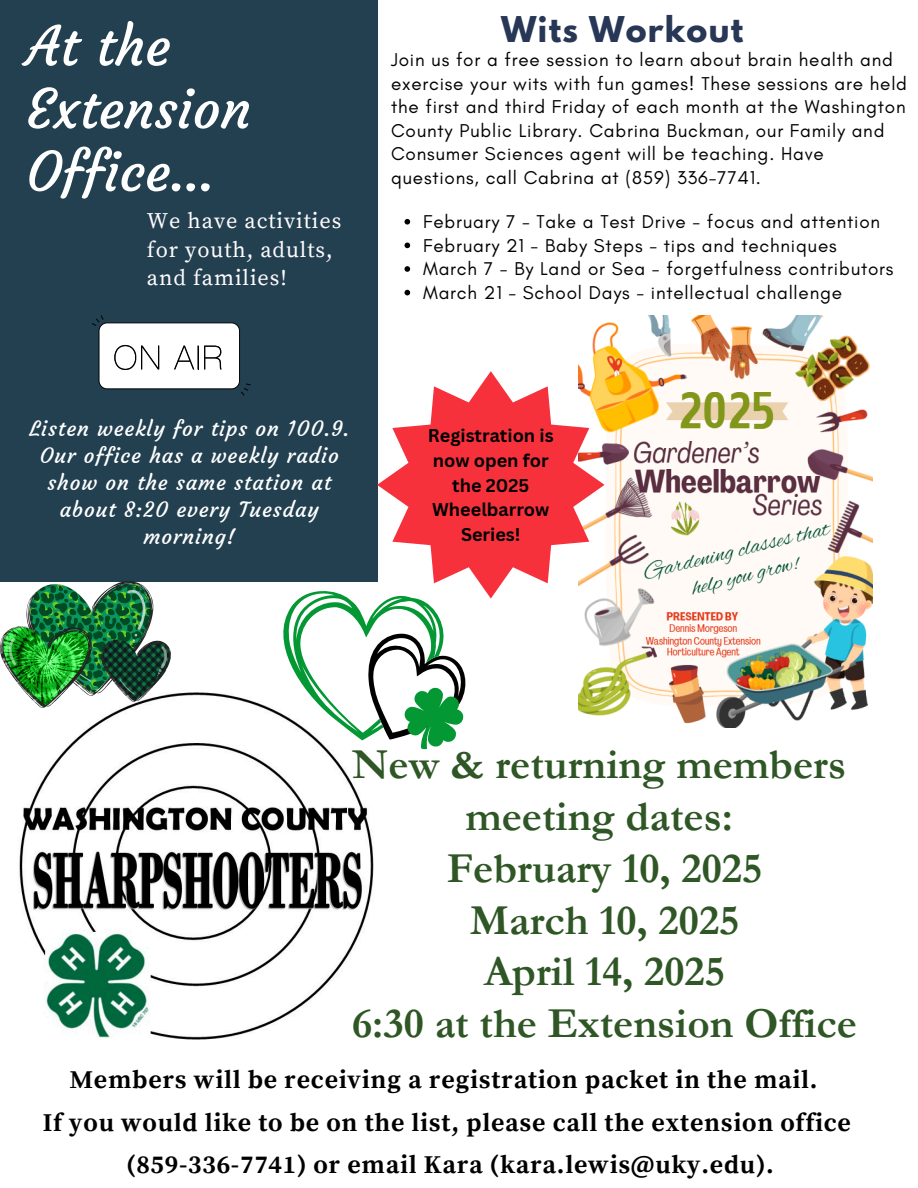
<style>
.page{position:relative;width:918px;height:1188px;background:#fff}
.page>*{position:absolute;margin:0;border:0;box-sizing:border-box;transform-origin:0 0}
.t1{font:54.15px/62.7px "Courgette";color:#fff}
.t2{font:700 43.05px/51.8px "Garamond";color:#2f5625;text-align:center}
.t3{font:700 31.5px "League Spartan";letter-spacing:.04em;color:#273755}
.t4{font:700 25.5px/42.8px "Source Serif Pro";letter-spacing:.03em;color:#000;text-align:center}
.t5{font:22.2px/28.5px "Source Serif Pro";letter-spacing:.04em;color:#fffbfe}
.t6{font:21px/27px "Courgette";letter-spacing:.04em;color:#fff;text-align:center}
.t7{font:18.9px/23.7px "Glacial Indifference";letter-spacing:.04em;color:#000}
.t8{font:700 18px/24.8px "Canva Sans";color:#000;text-align:center}
</style>
<div class="page">
<div style="left:0;top:0;width:377px;height:582px;background:#224050"></div>
<svg style="left:92px;top:315px;width:158px;height:80px"></svg>
<img style="left:19px;top:692px;width:355px;height:348px">
<img style="left:579px;top:315px;width:294px;height:412px">
<svg style="left:377px;top:371px;width:228px;height:228px;fill:#f6313c"></svg>
<svg style="left:268px;top:585px;width:201px;height:164px"></svg>
<img style="left:0;top:582px;width:171px;height:126px">
<svg style="left:405px;top:219px;width:5px;height:6px"></svg>
<svg style="left:405px;top:243px;width:5px;height:5px"></svg>
<svg style="left:405px;top:266px;width:5px;height:6px"></svg>
<svg style="left:405px;top:290px;width:5px;height:5px"></svg>
<h5 class="t1" style="left:26px;top:15px;width:227px">At the<br>Extension<br>Office...</h5>
<p class="t5" style="left:147px;top:208px;width:196px">We have activities for youth, adults, and families!</p>
<p class="t3" style="left:501px;top:14px;width:243px">Wits Workout</p>
<h5 class="t7" style="left:391px;top:47px;width:518px">Join us for a free session to learn about brain health and exercise your wits with fun games! These sessions are held the first and third Friday of each month at the Washington County Public Library. Cabrina Buckman, our Family and Consumer Sciences agent will be teaching. Have questions, call Cabrina at (859) 336-7741.</h5>
<h3 class="t7" style="left:423px;top:209px;width:459px">February 7 - Take a Test Drive - focus and attention</h3>
<p class="t7" style="left:423px;top:233px;width:415px">February 21 - Baby Steps - tips and techniques</p>
<p class="t7" style="left:423px;top:257px;width:472px">March 7 - By Land or Sea - forgetfulness contributors</p>
<p class="t7" style="left:423px;top:280px;width:420px">March 21 - School Days - intellectual challenge</p>
<p class="t6" style="left:30px;top:416px;width:321px">Listen weekly for tips on 100.9.<br>Our office has a weekly radio show on the same station at about 8:20 every Tuesday morning!</p>
<h1 class="t8" style="left:428px;top:423px;width:127px">Registration is now open for the 2025<br>Wheelbarrow<br>Series!</h1>
<p class="t2" style="left:352px;top:740px;width:506px">New &amp; returning members meeting dates:<br>February 10, 2025<br>March 10, 2025<br>April 14, 2025<br>6:30 at the Extension Office</p>
<h6 class="t4" style="left:43px;top:1059px;width:810px">Members will be receiving a registration packet in the mail.<br>If you would like to be on the list, please call the extension office (859-336-7741) or email Kara (kara.lewis@uky.edu).</h6>
</div>
